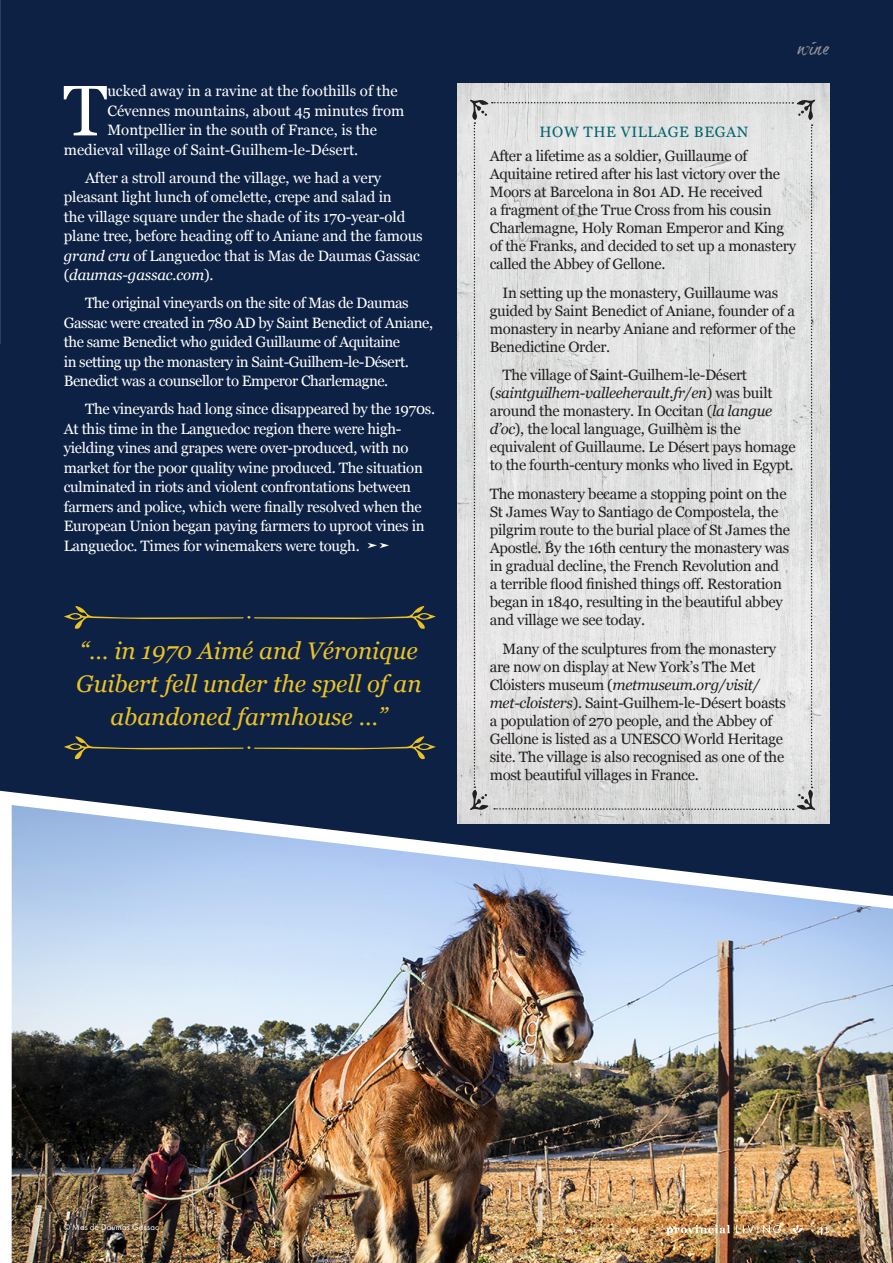
<style>
.page{position:relative;width:893px;height:1263px;background:#0d2144}
.page>*{position:absolute;margin:0;border:0;box-sizing:border-box;transform-origin:0 0}
._06_Drop_cap{font:71.25px "Georgia";color:#fff}
._08_Callout_Quote{font:italic 24px/33px "Georgia";color:#ecc226;text-align:center}
.Section_Heading_AW{font:18px "Brushtip Travis";letter-spacing:-.015em;color:#939598}
.text_box_CENTRE{font:15px/18px "Georgia";letter-spacing:-.02em;color:#231f20}
._07_Body_text{font:15px/19.5px "Georgia";letter-spacing:-.02em;color:#fff}
._06_Drop_cap-2{font:15px "Georgia";color:#fff}
.Text_Box_Sub_Heading{font:15px "Georgia";letter-spacing:.04em;color:#00646f}
.t1{font:12px "Georgia";color:#fff}
._11_photo_credits_AW{font:8.7px "Futura PT";letter-spacing:.025em;color:#fff}
.s1{font-style:italic}
.s2{font-family:"Arrows"}
</style>
<div class="page">
<svg style="left:0;top:0;width:1px;height:344px"></svg>
<img style="left:0;top:783px;width:893px;height:480px">
<img style="left:457px;top:84px;width:372px;height:740px">
<svg style="left:469px;top:99px;width:348px;height:712px;background:#dedfde"></svg>
<svg style="left:64px;top:736px;width:372px;height:23px"></svg>
<svg style="left:64px;top:606px;width:372px;height:23px"></svg>
<svg style="left:736px;top:1225px;width:45px;height:8px"></svg>
<svg style="left:666px;top:1225px;width:64px;height:10px"></svg>
<svg style="left:792px;top:1225px;width:11px;height:8px"></svg>
<p class="_06_Drop_cap" style="left:63px;top:70px;width:46px">T</p>
<p class="_06_Drop_cap-2" style="left:107px;top:83px;width:292px">ucked away in a ravine at the foothills of the</p>
<p class="_06_Drop_cap-2" style="left:107px;top:102px;width:298px">Cévennes mountains, about 45 minutes from</p>
<p class="_06_Drop_cap-2" style="left:107px;top:122px;width:271px">Montpellier in the south of France, is the</p>
<p class="_06_Drop_cap-2" style="left:64px;top:141px;width:296px">medieval village of Saint-Guilhem-le-Désert.</p>
<p class="_07_Body_text" style="left:64px;top:168px;width:360px;text-indent:21px">After a stroll around the village, we had a very pleasant light lunch of omelette, crepe and salad in<br>the village square under the shade of its 170-year-old plane tree, before heading off to Aniane and the famous <span class="s1">grand cru</span> of Languedoc that is Mas de Daumas Gassac (<span class="s1">daumas-gassac.com</span>).</p>
<p class="_07_Body_text" style="left:64px;top:293px;width:371px;text-indent:21px">The original vineyards on the site of Mas de Daumas Gassac were created in 780 AD by Saint Benedict of Aniane, the same Benedict who guided Guillaume of Aquitaine<br>in setting up the monastery in Saint-Guilhem-le-Désert.<br>Benedict was a counsellor to Emperor Charlemagne.</p>
<p class="_07_Body_text" style="left:64px;top:399px;width:373px;text-indent:21px">The vineyards had long since disappeared by the 1970s.<br>At this time in the Languedoc region there were high&shy;yielding vines and grapes were over-produced, with no market for the poor quality wine produced. The situation culminated in riots and violent confrontations between farmers and police, which were finally resolved when the European Union began paying farmers to uproot vines in Languedoc. Times for winemakers were tough. <span class="s2">aa</span></p>
<p class="_08_Callout_Quote" style="left:76px;top:634px;width:347px">“… in 1970 Aimé and Véronique<br>Guibert fell under the spell of an abandoned farmhouse …”</p>
<p class="Section_Heading_AW" style="left:786px;top:37px;width:44px">travel</p>
<p class="Section_Heading_AW" style="left:797px;top:37px;width:33px">wine</p>
<p class="Text_Box_Sub_Heading" style="left:539px;top:123px;width:210px">HOW THE VILLAGE BEGAN</p>
<p class="text_box_CENTRE" style="left:490px;top:147px;width:308px">After a lifetime as a soldier, Guillaume of Aquitaine retired after his last victory over the Moors at Barcelona in 801 AD. He received<br>a fragment of the True Cross from his cousin Charlemagne, Holy Roman Emperor and King of the Franks, and decided to set up a monastery called the Abbey of Gellone.</p>
<p class="text_box_CENTRE" style="left:490px;top:283px;width:308px;text-indent:13px">In setting up the monastery, Guillaume was guided by Saint Benedict of Aniane, founder of a monastery in nearby Aniane and reformer of the Benedictine Order.</p>
<p class="text_box_CENTRE" style="left:490px;top:366px;width:307px;text-indent:13px">The village of Saint-Guilhem-le-Désert (<span class="s1">saintguilhem-valleeherault.fr/en</span>) was built around the monastery. In Occitan (<span class="s1">la langue d’oc</span>), the local language, Guilhèm is the equivalent of Guillaume. Le Désert pays homage to the fourth-century monks who lived in Egypt.</p>
<p class="text_box_CENTRE" style="left:490px;top:485px;width:302px">The monastery became a stopping point on the St James Way to Santiago de Compostela, the pilgrim route to the burial place of St James the Apostle. By the 16th century the monastery was in gradual decline, the French Revolution and a terrible flood finished things off. Restoration began in 1840, resulting in the beautiful abbey and village we see today.</p>
<p class="text_box_CENTRE" style="left:490px;top:639px;width:298px;text-indent:13px">Many of the sculptures from the monastery are now on display at New York’s The Met Cloisters museum (<span class="s1">metmuseum.org/visit/ met-cloisters</span>). Saint-Guilhem-le-Désert boasts a population of 270 people, and the Abbey of Gellone is listed as a UNESCO World Heritage site. The village is also recognised as one of the most beautiful villages in France.</p>
<p class="_11_photo_credits_AW" style="left:64px;top:1221px;width:97px">© Mas de Daumas Gassac</p>
<p class="t1" style="left:817px;top:1222px;width:13px">41</p>
</div>
